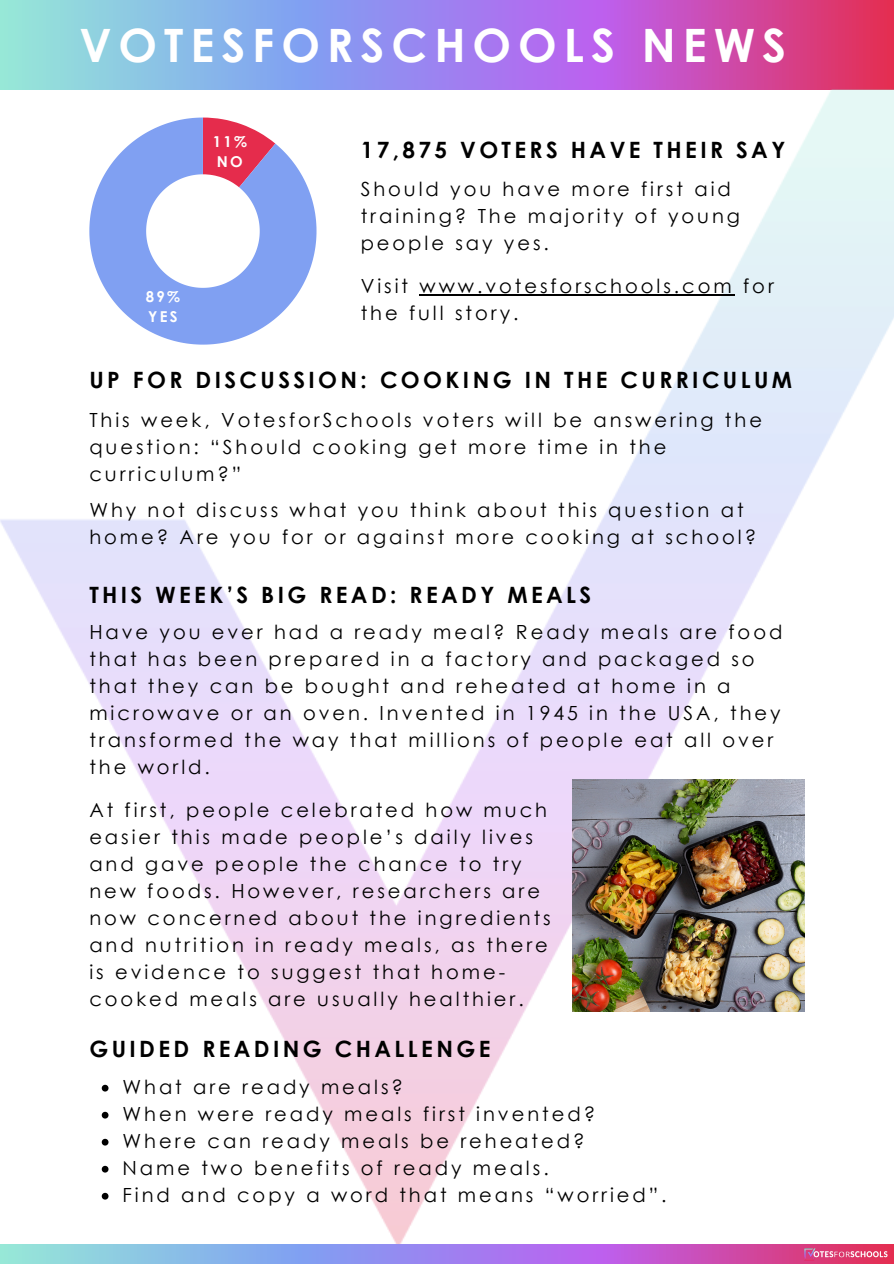
<style>
.page{position:relative;width:894px;height:1264px;background:#fff}
.page>*{position:absolute;margin:0;border:0;box-sizing:border-box;transform-origin:0 0}
.t1{font:700 46.05px "Century Gothic";letter-spacing:.15em;color:#fff}
.t2{font:700 22.5px "Century Gothic";letter-spacing:.15em;color:#000}
.t3{font:19.5px/27px "Century Gothic";letter-spacing:.15em;color:#000}
.t4{font:700 15px/20.2px "Century Gothic";letter-spacing:.15em;color:#fff}
</style>
<div class="page">
<svg style="left:0;top:0;width:893px;height:89px;background:#a786d3"></svg>
<img style="left:0;top:89px;width:893px;height:1155px">
<svg style="left:0;top:1244px;width:893px;height:19px;background:#a489d8"></svg>
<img style="left:804px;top:1247px;width:83px;height:13px">
<svg style="left:89px;top:117px;width:227px;height:227px;fill:#80a0f2"></svg>
<hr style="left:419px;top:294px;width:315px;height:1px;background:#000">
<img style="left:572px;top:779px;width:232px;height:232px">
<svg style="left:102px;top:1084px;width:6px;height:7px"></svg>
<svg style="left:102px;top:1111px;width:6px;height:7px"></svg>
<svg style="left:102px;top:1138px;width:6px;height:7px"></svg>
<svg style="left:102px;top:1165px;width:6px;height:7px"></svg>
<svg style="left:102px;top:1192px;width:6px;height:7px"></svg>
<p class="t1" style="left:79px;top:16px;width:708px">VOTESFORSCHOOLS NEWS</p>
<p class="t4" style="left:213px;top:131px;width:36px">11%<br>NO</p>
<p class="t4" style="left:146px;top:286px;width:36px">89%<br>YES</p>
<h2 class="t2" style="left:360px;top:135px;width:426px">17,875 VOTERS HAVE THEIR SAY</h2>
<h3 class="t3" style="left:360px;top:175px;width:380px">Should you have more first aid training? The majority of young people say yes.</h3>
<h3 class="t3" style="left:360px;top:272px;width:414px">Visit www.votesforschools.com for the full story.</h3>
<h2 class="t2" style="left:89px;top:365px;width:704px">UP FOR DISCUSSION: COOKING IN THE CURRICULUM</h2>
<h3 class="t3" style="left:89px;top:405px;width:674px">This week, VotesforSchools voters will be answering the question: “Should cooking get more time in the curriculum?”</h3>
<h3 class="t3" style="left:89px;top:496px;width:668px">Why not discuss what you think about this question at home? Are you for or against more cooking at school?</h3>
<h3 class="t2" style="left:89px;top:580px;width:503px">THIS WEEK’S BIG READ: READY MEALS</h3>
<h3 class="t3" style="left:89px;top:617px;width:694px">Have you ever had a ready meal? Ready meals are food that has been prepared in a factory and packaged so that they can be bought and reheated at home in a microwave or an oven. Invented in 1945 in the USA, they transformed the way that millions of people eat all over the world.</h3>
<p class="t3" style="left:89px;top:796px;width:463px">At first, people celebrated how much easier this made people’s daily lives and gave people the chance to try new foods. However, researchers are now concerned about the ingredients and nutrition in ready meals, as there is evidence to suggest that home&shy;cooked meals are usually healthier.</p>
<h2 class="t2" style="left:89px;top:1034px;width:402px">GUIDED READING CHALLENGE</h2>
<p class="t3" style="left:122px;top:1072px;width:282px">What are ready meals?</p>
<p class="t3" style="left:122px;top:1099px;width:474px">When were ready meals first invented?</p>
<p class="t3" style="left:122px;top:1126px;width:463px">Where can ready meals be reheated?</p>
<p class="t3" style="left:122px;top:1153px;width:427px">Name two benefits of ready meals.</p>
<p class="t3" style="left:122px;top:1180px;width:545px">Find and copy a word that means “worried”.</p>
</div>
